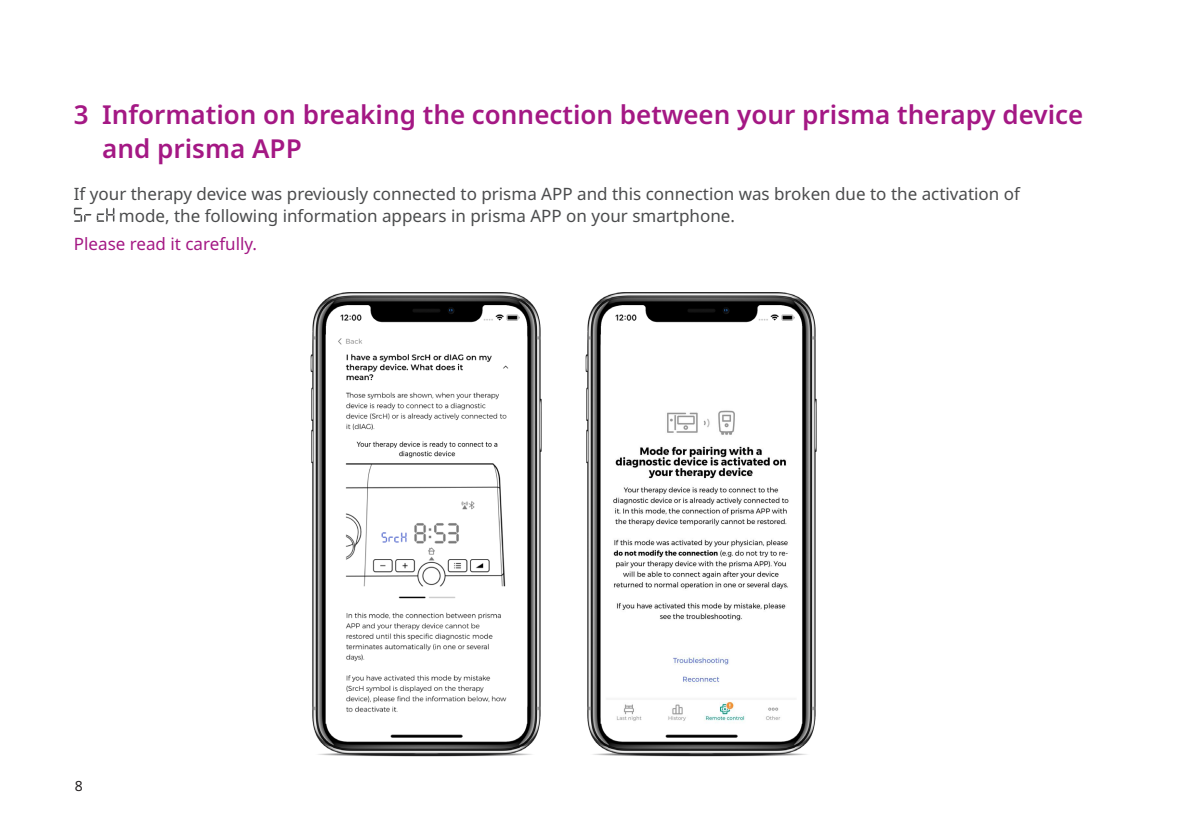
<style>
.page{position:relative;width:1191px;height:840px;background:#fff}
.page>*{position:absolute;margin:0;border:0;box-sizing:border-box;transform-origin:0 0}
.Headline{font:600 26px/34px "Noto Sans";color:#a41884}
.Bullets_mit_Fleißtext_9auf12_5{font:17px/22px "Noto Sans";color:#4b4c4d}
.Bullets_mit_Fleißtext_9auf12_5-2{font:17px "Noto Sans";color:#a41884}
.t1{font:14px "Noto Sans";color:#231f20}
</style>
<div class="page">
<img style="left:310px;top:292px;width:232px;height:465px">
<img style="left:585px;top:292px;width:232px;height:465px">
<div style="left:326px;top:329px;width:201px;height:384px;background:#fff;border-radius:9px"></div>
<img style="left:330px;top:329px;width:193px;height:384px">
<div style="left:601px;top:337px;width:200px;height:388px;background:#fff;border-radius:9px"></div>
<img style="left:605px;top:337px;width:192px;height:388px">
<svg style="left:74px;top:207px;width:40px;height:15px"></svg>
<p class="Headline" style="left:102px;top:98px;width:982px;text-indent:-28px">3 Information on breaking the connection between your prisma therapy device and prisma APP</p>
<p class="Bullets_mit_Fleißtext_9auf12_5" style="left:119px;top:183px;width:902px;text-indent:-45px">If your therapy device was previously connected to prisma APP and this connection was broken due to the activation of mode, the following information appears in prisma APP on your smartphone.</p>
<p class="Bullets_mit_Fleißtext_9auf12_5-2" style="left:74px;top:233px;width:185px">Please read it carefully.</p>
<p class="t1" style="left:75px;top:778px;width:10px">8</p>
</div>
